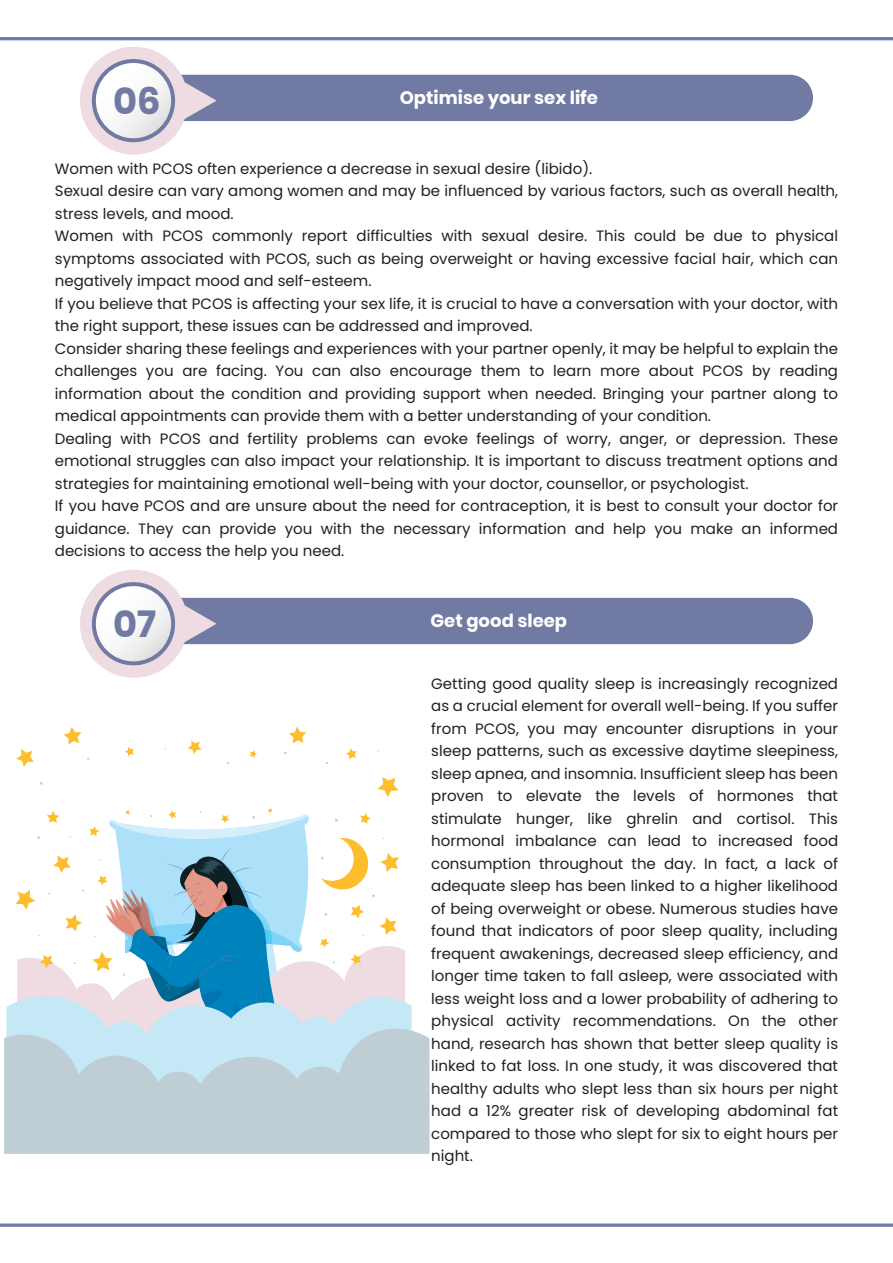
<style>
.page{position:relative;width:893px;height:1263px;background:#fff}
.page>*{position:absolute;margin:0;border:0;box-sizing:border-box;transform-origin:0 0}
.t1{font:700 37.2px "Poppins";color:#707aa2}
.t2{font:700 18px "Poppins";color:#fff}
.t3{font:15px/22.5px "Poppins";color:#231f20}
</style>
<div class="page">
<svg style="left:0;top:1223px;width:893px;height:4px;background:#8991b2"></svg>
<hr style="left:0;top:37px;width:893px;height:3px;background:#707aa2">
<div style="left:97px;top:75px;width:716px;height:46px;background:#707aa2;border-radius:23px"></div>
<svg style="left:80px;top:47px;width:137px;height:108px"></svg>
<svg style="left:92px;top:59px;width:83px;height:83px"></svg>
<svg style="left:96px;top:63px;width:75px;height:75px"></svg>
<div style="left:97px;top:598px;width:716px;height:46px;background:#707aa2;border-radius:23px"></div>
<svg style="left:80px;top:570px;width:137px;height:108px"></svg>
<svg style="left:92px;top:582px;width:83px;height:83px"></svg>
<svg style="left:96px;top:586px;width:75px;height:75px"></svg>
<svg style="left:311px;top:946px;width:94px;height:48px;fill:#efdce2"></svg>
<svg style="left:6px;top:994px;width:406px;height:32px;background:#d5e5ef"></svg>
<svg style="left:4px;top:1026px;width:425px;height:128px;background:#bed0d7"></svg>
<svg style="left:16px;top:749px;width:18px;height:18px"></svg>
<svg style="left:64px;top:727px;width:17px;height:17px"></svg>
<svg style="left:125px;top:747px;width:9px;height:9px"></svg>
<svg style="left:188px;top:741px;width:13px;height:13px"></svg>
<svg style="left:250px;top:750px;width:7px;height:8px"></svg>
<svg style="left:289px;top:727px;width:17px;height:16px"></svg>
<svg style="left:346px;top:748px;width:11px;height:11px"></svg>
<svg style="left:378px;top:777px;width:20px;height:20px"></svg>
<svg style="left:360px;top:813px;width:11px;height:11px"></svg>
<svg style="left:351px;top:954px;width:10px;height:11px"></svg>
<svg style="left:351px;top:905px;width:13px;height:13px"></svg>
<svg style="left:380px;top:917px;width:16px;height:18px"></svg>
<svg style="left:320px;top:938px;width:9px;height:9px"></svg>
<svg style="left:321px;top:838px;width:78px;height:59px"></svg>
<svg style="left:16px;top:808px;width:295px;height:250px"></svg>
<h1 class="t1" style="left:113px;top:79px;width:49px">06</h1>
<p class="t2" style="left:400px;top:87px;width:200px">Optimise your sex life</p>
<p class="t3" style="left:55px;top:157px;width:785px">Women with PCOS often experience a decrease in sexual desire (libido).<br>Sexual desire can vary among women and may be influenced by various factors, such as overall health, stress levels, and mood.<br>Women with PCOS commonly report difficulties with sexual desire. This could be due to physical symptoms associated with PCOS, such as being overweight or having excessive facial hair, which can negatively impact mood and self-esteem.<br>If you believe that PCOS is affecting your sex life, it is crucial to have a conversation with your doctor, with the right support, these issues can be addressed and improved.<br>Consider sharing these feelings and experiences with your partner openly, it may be helpful to explain the challenges you are facing. You can also encourage them to learn more about PCOS by reading information about the condition and providing support when needed. Bringing your partner along to medical appointments can provide them with a better understanding of your condition.<br>Dealing with PCOS and fertility problems can evoke feelings of worry, anger, or depression. These emotional struggles can also impact your relationship. It is important to discuss treatment options and strategies for maintaining emotional well-being with your doctor, counsellor, or psychologist.<br>If you have PCOS and are unsure about the need for contraception, it is best to consult your doctor for guidance. They can provide you with the necessary information and help you make an informed decisions to access the help you need.</p>
<h1 class="t1" style="left:113px;top:602px;width:44px">07</h1>
<p class="t2" style="left:431px;top:610px;width:138px">Get good sleep</p>
<p class="t3" style="left:431px;top:672px;width:408px;text-align:justify">Getting good quality sleep is increasingly recognized as a crucial element for overall well-being. If you suffer from PCOS, you may encounter disruptions in your sleep patterns, such as excessive daytime sleepiness, sleep apnea, and insomnia. Insufficient sleep has been proven to elevate the levels of hormones that stimulate hunger, like ghrelin and cortisol. This hormonal imbalance can lead to increased food consumption throughout the day. In fact, a lack of adequate sleep has been linked to a higher likelihood of being overweight or obese. Numerous studies have found that indicators of poor sleep quality, including frequent awakenings, decreased sleep efficiency, and longer time taken to fall asleep, were associated with less weight loss and a lower probability of adhering to physical activity recommendations. On the other hand, research has shown that better sleep quality is linked to fat loss. In one study, it was discovered that healthy adults who slept less than six hours per night had a 12% greater risk of developing abdominal fat compared to those who slept for six to eight hours per night.</p>
</div>
